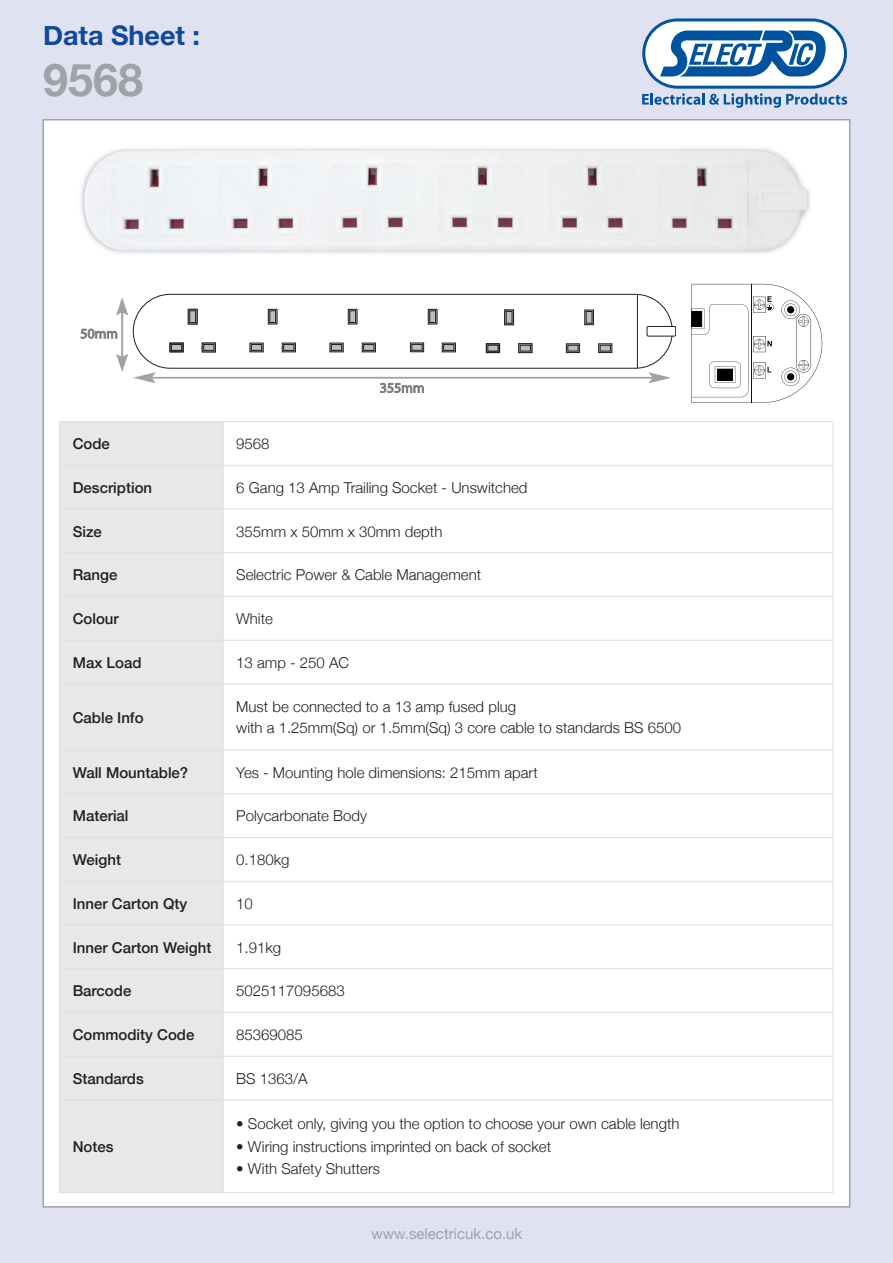
<style>
.page{position:relative;width:893px;height:1263px;background:#e1e2f1}
.page>*{position:absolute;margin:0;border:0;box-sizing:border-box;transform-origin:0 0}
.t1{font:700 45px "Helvetica Neue";color:#9fa3a6}
.t2{font:700 27px "Helvetica Neue";color:#0f499d}
.t3{font:300 15px/21.3px "Helvetica Neue";color:#231f20}
.t4{font:500 15px "Helvetica Neue";color:#231f20}
.t5{font:15px "Helvetica Neue";color:#9fa3a6}
</style>
<div class="page">
<div style="left:44px;top:120px;width:805px;height:1086px;background:#fff"></div>
<svg style="left:642px;top:18px;width:205px;height:90px"></svg>
<div style="left:60px;top:421px;width:163px;height:44px;background:#e7e8e9"></div>
<div style="left:60px;top:465px;width:163px;height:44px;background:#e7e8e9"></div>
<div style="left:60px;top:509px;width:163px;height:44px;background:#e7e8e9"></div>
<div style="left:60px;top:553px;width:163px;height:43px;background:#e7e8e9"></div>
<div style="left:60px;top:596px;width:163px;height:44px;background:#e7e8e9"></div>
<div style="left:60px;top:640px;width:163px;height:44px;background:#e7e8e9"></div>
<div style="left:60px;top:684px;width:163px;height:66px;background:#e7e8e9"></div>
<div style="left:60px;top:750px;width:163px;height:44px;background:#e7e8e9"></div>
<div style="left:60px;top:794px;width:163px;height:43px;background:#e7e8e9"></div>
<div style="left:60px;top:837px;width:163px;height:44px;background:#e7e8e9"></div>
<div style="left:60px;top:881px;width:163px;height:44px;background:#e7e8e9"></div>
<div style="left:60px;top:925px;width:163px;height:44px;background:#e7e8e9"></div>
<div style="left:60px;top:969px;width:163px;height:43px;background:#e7e8e9"></div>
<div style="left:60px;top:1012px;width:163px;height:44px;background:#e7e8e9"></div>
<div style="left:60px;top:1056px;width:163px;height:44px;background:#e7e8e9"></div>
<div style="left:60px;top:1100px;width:163px;height:93px;background:#e7e8e9"></div>
<hr style="left:59px;top:421px;width:1px;height:772px;background:#dedfe0">
<hr style="left:223px;top:421px;width:1px;height:772px;background:#dedfe0">
<hr style="left:833px;top:421px;width:1px;height:772px;background:#dedfe0">
<hr style="left:60px;top:421px;width:773px;height:1px;background:#dedfe0">
<hr style="left:60px;top:465px;width:773px;height:1px;background:#dedfe0">
<hr style="left:60px;top:509px;width:773px;height:1px;background:#dedfe0">
<hr style="left:60px;top:552px;width:773px;height:1px;background:#dedfe0">
<hr style="left:60px;top:596px;width:773px;height:1px;background:#dedfe0">
<hr style="left:60px;top:640px;width:773px;height:1px;background:#dedfe0">
<hr style="left:60px;top:684px;width:773px;height:1px;background:#dedfe0">
<hr style="left:60px;top:750px;width:773px;height:1px;background:#dedfe0">
<hr style="left:60px;top:793px;width:773px;height:1px;background:#dedfe0">
<hr style="left:60px;top:837px;width:773px;height:1px;background:#dedfe0">
<hr style="left:60px;top:881px;width:773px;height:1px;background:#dedfe0">
<hr style="left:60px;top:925px;width:773px;height:1px;background:#dedfe0">
<hr style="left:60px;top:968px;width:773px;height:1px;background:#dedfe0">
<hr style="left:60px;top:1012px;width:773px;height:1px;background:#dedfe0">
<hr style="left:60px;top:1056px;width:773px;height:1px;background:#dedfe0">
<hr style="left:60px;top:1100px;width:773px;height:1px;background:#dedfe0">
<hr style="left:60px;top:1192px;width:773px;height:1px;background:#dedfe0">
<img style="left:81px;top:148px;width:729px;height:106px">
<img style="left:84px;top:150px;width:723px;height:101px">
<div style="left:133px;top:294px;width:540px;height:75px;border:1px solid #231f20;border-radius:37px"></div>
<hr style="left:637px;top:294px;width:1px;height:74px;background:#231f20">
<div style="left:647px;top:326px;width:29px;height:10px;background:#fff"></div>
<div style="left:647px;top:326px;width:29px;height:10px;border:1px solid #231f20"></div>
<svg style="left:81px;top:297px;width:590px;height:96px"></svg>
<svg style="left:691px;top:284px;width:131px;height:119px"></svg>
<h2 class="t2" style="left:43px;top:18px;width:159px">Data Sheet :</h2>
<h1 class="t1" style="left:43px;top:52px;width:102px">9568</h1>
<p class="t4" style="left:73px;top:434px;width:39px">Code</p>
<p class="t3" style="left:236px;top:433px;width:35px">9568</p>
<p class="t4" style="left:73px;top:478px;width:81px">Description</p>
<p class="t3" style="left:236px;top:476px;width:293px">6 Gang 13 Amp Trailing Socket - Unswitched</p>
<p class="t4" style="left:73px;top:522px;width:31px">Size</p>
<p class="t3" style="left:236px;top:520px;width:208px">355mm x 50mm x 30mm depth</p>
<p class="t4" style="left:73px;top:566px;width:46px">Range</p>
<p class="t3" style="left:236px;top:564px;width:246px">Selectric Power &amp; Cable Management</p>
<p class="t4" style="left:73px;top:609px;width:48px">Colour</p>
<p class="t3" style="left:236px;top:608px;width:38px">White</p>
<p class="t4" style="left:73px;top:653px;width:70px">Max Load</p>
<p class="t3" style="left:236px;top:651px;width:114px">13 amp - 250 AC</p>
<p class="t4" style="left:73px;top:708px;width:72px">Cable Info</p>
<p class="t3" style="left:236px;top:696px;width:446px">Must be connected to a 13 amp fused plug<br>with a 1.25mm(Sq) or 1.5mm(Sq) 3 core cable to standards BS 6500</p>
<p class="t4" style="left:73px;top:763px;width:117px">Wall Mountable?</p>
<p class="t3" style="left:236px;top:761px;width:303px">Yes - Mounting hole dimensions: 215mm apart</p>
<p class="t4" style="left:73px;top:807px;width:57px">Material</p>
<p class="t3" style="left:236px;top:805px;width:132px">Polycarbonate Body</p>
<p class="t4" style="left:73px;top:850px;width:50px">Weight</p>
<p class="t3" style="left:236px;top:849px;width:55px">0.180kg</p>
<p class="t4" style="left:73px;top:894px;width:116px">Inner Carton Qty</p>
<p class="t3" style="left:236px;top:892px;width:18px">10</p>
<p class="t4" style="left:73px;top:938px;width:140px">Inner Carton Weight</p>
<p class="t3" style="left:236px;top:936px;width:47px">1.91kg</p>
<p class="t4" style="left:73px;top:982px;width:60px">Barcode</p>
<p class="t3" style="left:236px;top:980px;width:110px">5025117095683</p>
<p class="t4" style="left:73px;top:1025px;width:123px">Commodity Code</p>
<p class="t3" style="left:236px;top:1024px;width:68px">85369085</p>
<p class="t4" style="left:73px;top:1069px;width:73px">Standards</p>
<p class="t3" style="left:236px;top:1067px;width:73px">BS 1363/A</p>
<p class="t4" style="left:73px;top:1137px;width:42px">Notes</p>
<p class="t3" style="left:236px;top:1113px;width:445px">• Socket only, giving you the option to choose your own cable length</p>
<p class="t3" style="left:236px;top:1135px;width:316px">• Wiring instructions imprinted on back of socket</p>
<p class="t3" style="left:236px;top:1158px;width:145px">• With Safety Shutters</p>
<p class="t5" style="left:372px;top:1225px;width:152px">www.selectricuk.co.uk</p>
</div>
